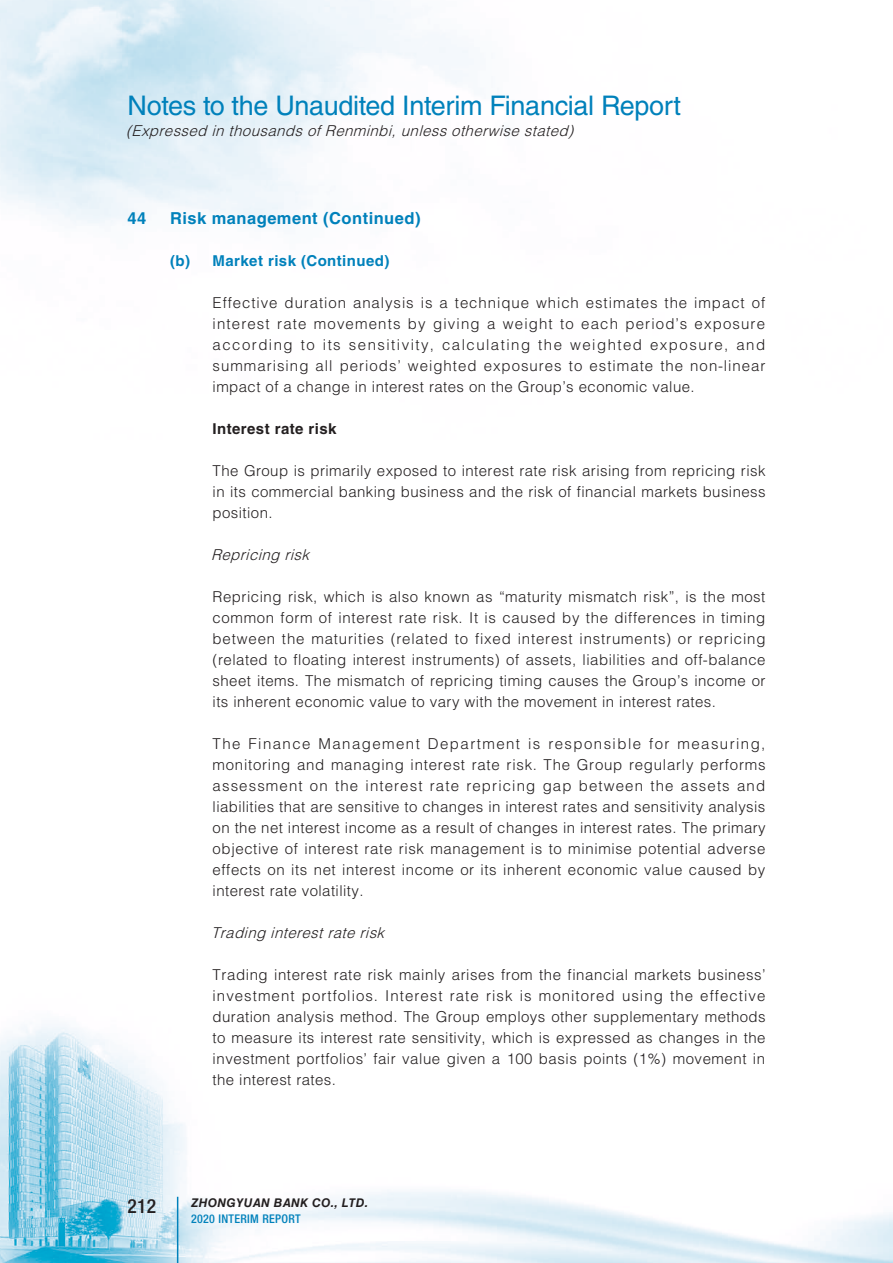
<style>
.page{position:relative;width:893px;height:1263px;background:#fff}
.page>*{position:absolute;margin:0;border:0;box-sizing:border-box;transform-origin:0 0}
.t1{font:27px "Helvetica LT Std";letter-spacing:-.01em;color:#0081bb}
.t2{font:500 condensed 19.5px "Helvetica Neue LT Pro";color:#231f20}
.t3{font:700 16.5px "Helvetica LT Std";letter-spacing:.03em;color:#0081bb}
.t4{font:300 15px/21px "Helvetica LT Std";letter-spacing:.03em;color:#231f20;text-align:justify}
.t5{font:italic 300 15px "Helvetica LT Std";color:#231f20}
.t6{font:700 15px "Helvetica LT Std";letter-spacing:.03em;color:#0081bb}
.t7{font:700 15px "Helvetica LT Std";letter-spacing:.03em;color:#231f20}
.t8{font:italic 700 12px "Helvetica LT Std";letter-spacing:.03em;color:#231f20}
.t9{font:500 condensed 12px "Helvetica Neue LT Pro";letter-spacing:.025em;color:#0081bb}
</style>
<div class="page">
<img style="left:0;top:0;width:893px;height:1263px">
<hr style="left:177px;top:1197px;width:1px;height:66px;background:#0081bb">
<h1 class="t1" style="left:128px;top:89px;width:555px">Notes to the Unaudited Interim Financial Report</h1>
<p class="t5" style="left:126px;top:121px;width:453px">(Expressed in thousandsofRenminbi,unlessotherwise stated)</p>
<p class="t3" style="left:128px;top:208px;width:20px">44</p>
<p class="t3" style="left:170px;top:208px;width:252px">Risk management (Continued)</p>
<p class="t6" style="left:170px;top:252px;width:221px">(b) Market risk (Continued)</p>
<p class="t4" style="left:213px;top:292px;width:554px">Effective duration analysis is a technique which estimates the impact of interest rate movements by giving a weight to each period’s exposure according to its sensitivity, calculating the weighted exposure, and summarising all periods’ weighted exposures to estimate the non-linear impact of a change in interest rates on the Group’s economic value.</p>
<p class="t7" style="left:213px;top:420px;width:125px">Interest rate risk</p>
<p class="t4" style="left:213px;top:460px;width:554px">The Group is primarily exposed to interest rate risk arising from repricing risk in its commercial banking business and the risk of financial markets business position.</p>
<p class="t5" style="left:211px;top:546px;width:104px">Repricing risk</p>
<p class="t4" style="left:213px;top:586px;width:554px">Repricing risk, which is also known as “maturity mismatch risk”, is the most common form of interest rate risk. It is caused by the differences in timing between the maturities (related to fixed interest instruments) or repricing (related to floating interest instruments) of assets, liabilities and off-balance sheet items. The mismatch of repricing timing causes the Group’s income or its inherent economic value to vary with the movement in interest rates.</p>
<p class="t4" style="left:213px;top:733px;width:555px">The Finance Management Department is responsible for measuring, monitoring and managing interest rate risk. The Group regularly performs assessment on the interest rate repricing gap between the assets and liabilities that are sensitive to changes in interest rates and sensitivity analysis on the net interest income as a result of changes in interest rates. The primary objective of interest rate risk management is to minimise potential adverse effects on its net interest income or its inherent economic value caused by interest rate volatility.</p>
<p class="t5" style="left:211px;top:924px;width:179px">Trading interestrate risk</p>
<p class="t4" style="left:213px;top:964px;width:554px">Trading interest rate risk mainly arises from the financial markets business’ investment portfolios. Interest rate risk is monitored using the effective duration analysis method. The Group employs other supplementary methods to measure its interest rate sensitivity, which is expressed as changes in the investment portfolios’ fair value given a 100 basis points (1%) movement in the interest rates.</p>
<h2 class="t2" style="left:128px;top:1194px;width:30px">212</h2>
<p class="t8" style="left:191px;top:1195px;width:179px">ZHONGYUAN BANK CO., LTD.</p>
<p class="t9" style="left:191px;top:1211px;width:111px">2020 INTERIM REPORT</p>
</div>
